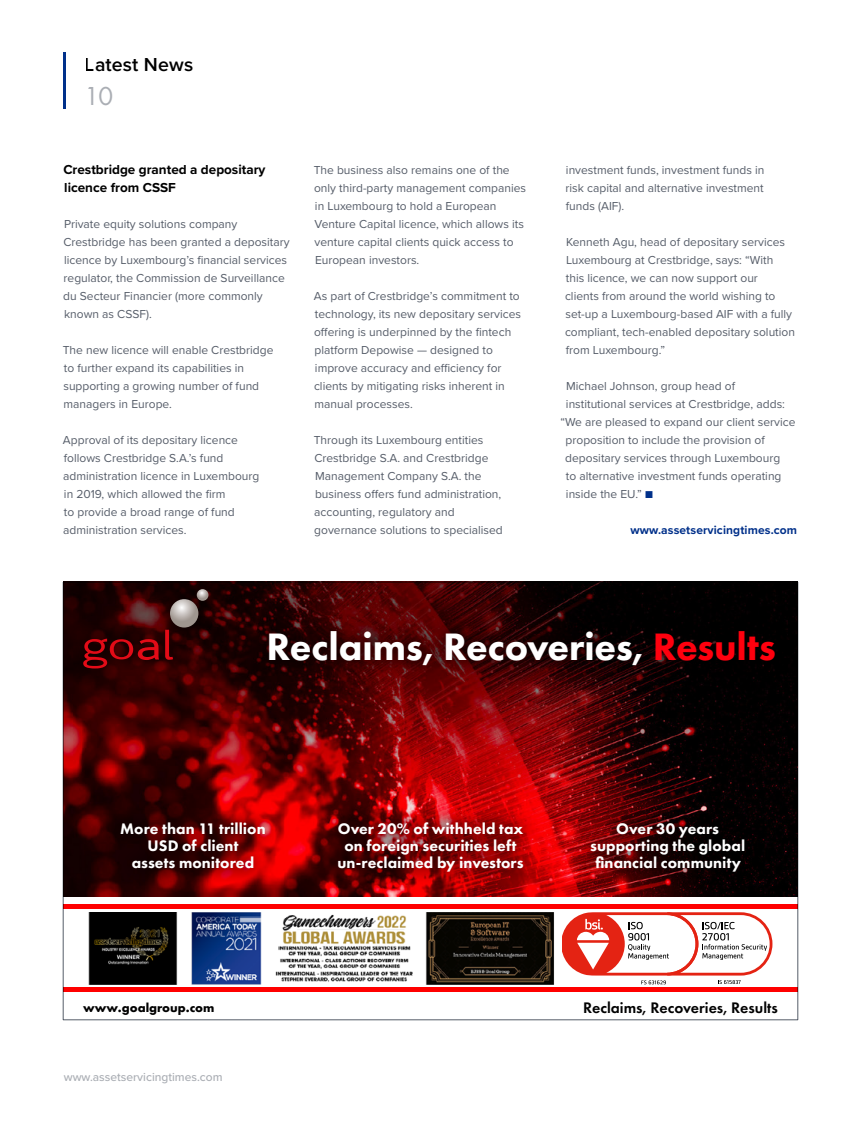
<style>
.page{position:relative;width:861px;height:1134px;background:#fff}
.page>*{position:absolute;margin:0;border:0;box-sizing:border-box;transform-origin:0 0}
.t1{font:800 39.6px "Futura PT";letter-spacing:-.005em;color:#fff}
.t2{font:27px "Futura PT";color:#aaaeb4}
.t3{font:600 19.5px "Proxima Nova";letter-spacing:.01em;color:#000}
.t4{font:800 15.9px/17.2px "Futura PT";letter-spacing:.005em;color:#fff;text-align:center}
.t5{font:600 15.9px "Futura PT";color:#000}
.News_Headers{font:700 13.5px/18px "Proxima Nova";color:#000}
.t6{font:700 12.9px "Futura PT";color:#000}
.Body_Text{font:12px/18px "Proxima Nova";color:#565d69}
.Body_Text-2{font:700 12px "Proxima Nova";letter-spacing:.01em;color:#00308a}
.t7{font:500 12px "Proxima Nova";color:#aaaeb4}
.s1{color:#00308a}
.s2{color:#ff000e}
</style>
<div class="page">
<hr style="left:63px;top:52px;width:2px;height:57px;background:#00308a">
<img style="left:65px;top:584px;width:731px;height:313px">
<div style="left:252px;top:614px;width:539px;height:68px;background:#000;opacity:.62"></div>
<div style="left:67px;top:582px;width:158px;height:104px;background:#000;opacity:.62"></div>
<svg style="left:83px;top:630px;width:90px;height:39px;background:#530205"></svg>
<svg style="left:170px;top:599px;width:28px;height:29px"></svg>
<svg style="left:197px;top:589px;width:11px;height:12px"></svg>
<hr style="left:63px;top:905px;width:735px;height:4px;background:#f00">
<hr style="left:63px;top:988px;width:735px;height:4px;background:#f00">
<div style="left:104px;top:805px;width:658px;height:84px;background:#000;opacity:.62"></div>
<svg style="left:562px;top:912px;width:210px;height:72px"></svg>
<img style="left:88px;top:912px;width:466px;height:72px">
<h3 class="t3" style="left:85px;top:50px;width:110px">Latest News</h3>
<h2 class="t2" style="left:85px;top:80px;width:30px">10</h2>
<p class="News_Headers" style="left:63px;top:160px;width:204px">Crestbridge granted a depositary licence from CSSF</p>
<p class="Body_Text" style="left:63px;top:214px;width:228px">Private equity solutions company Crestbridge has been granted a depositary licence by Luxembourg’s financial services regulator, the Commission de Surveillance du Secteur Financier (more commonly known as CSSF).</p>
<p class="Body_Text" style="left:63px;top:340px;width:212px">The new licence will enable Crestbridge to further expand its capabilities in supporting a growing number of fund managers in Europe.</p>
<p class="Body_Text" style="left:63px;top:430px;width:198px">Approval of its depositary licence follows Crestbridge S.A.’s fund administration licence in Luxembourg in 2019, which allowed the firm<br>to provide a broad range of fund administration services.</p>
<p class="Body_Text" style="left:314px;top:160px;width:214px">The business also remains one of the only third-party management companies in Luxembourg to hold a European Venture Capital licence, which allows its venture capital clients quick access to European investors.</p>
<p class="Body_Text" style="left:314px;top:286px;width:209px">As part of Crestbridge’s commitment to technology, its new depositary services offering is underpinned by the fintech platform Depowise — designed to improve accuracy and efficiency for clients by mitigating risks inherent in manual processes.</p>
<p class="Body_Text" style="left:314px;top:430px;width:191px">Through its Luxembourg entities Crestbridge S.A. and Crestbridge Management Company S.A. the business offers fund administration, accounting, regulatory and governance solutions to specialised</p>
<p class="Body_Text" style="left:566px;top:160px;width:200px;text-align:justify">investment funds, investment funds in risk capital and alternative investment funds (AIF).</p>
<p class="Body_Text" style="left:565px;top:232px;width:232px">Kenneth Agu, head of depositary services Luxembourg at Crestbridge, says: “With<br>this licence, we can now support our<br>clients from around the world wishing to set-up a Luxembourg-based AIF with a fully compliant, tech-enabled depositary solution from Luxembourg.”</p>
<p class="Body_Text" style="left:566px;top:376px;width:171px">Michael Johnson, group head of</p>
<p class="Body_Text" style="left:566px;top:394px;width:221px">institutional services at Crestbridge, adds:</p>
<p class="Body_Text" style="left:560px;top:412px;width:237px">“We are pleased to expand our client service</p>
<p class="Body_Text" style="left:566px;top:430px;width:201px">proposition to include the provision of</p>
<p class="Body_Text" style="left:565px;top:448px;width:217px">depositary services through Luxembourg</p>
<p class="Body_Text" style="left:566px;top:466px;width:217px">to alternative investment funds operating</p>
<p class="Body_Text" style="left:566px;top:484px;width:88px">inside the EU.” <span class="s1">■</span></p>
<p class="Body_Text-2" style="left:630px;top:521px;width:168px">www.assetservicingtimes.com</p>
<p class="t1" style="left:267px;top:622px;width:511px">Reclaims, Recoveries, <span class="s2">Results</span></p>
<p class="t4" style="left:120px;top:820px;width:147px">More than 11 trillion<br>USD of client<br>assets monitored</p>
<p class="t4" style="left:337px;top:820px;width:188px">Over 20% of withheld tax on foreign securities left un-reclaimed by investors</p>
<p class="t4" style="left:590px;top:820px;width:157px">Over 30 years supporting the global financial community</p>
<p class="t6" style="left:83px;top:999px;width:133px">www.goalgroup.com</p>
<p class="t5" style="left:583px;top:998px;width:196px">Reclaims, Recoveries, Results</p>
<p class="t7" style="left:64px;top:1068px;width:160px">www.assetservicingtimes.com</p>
</div>
